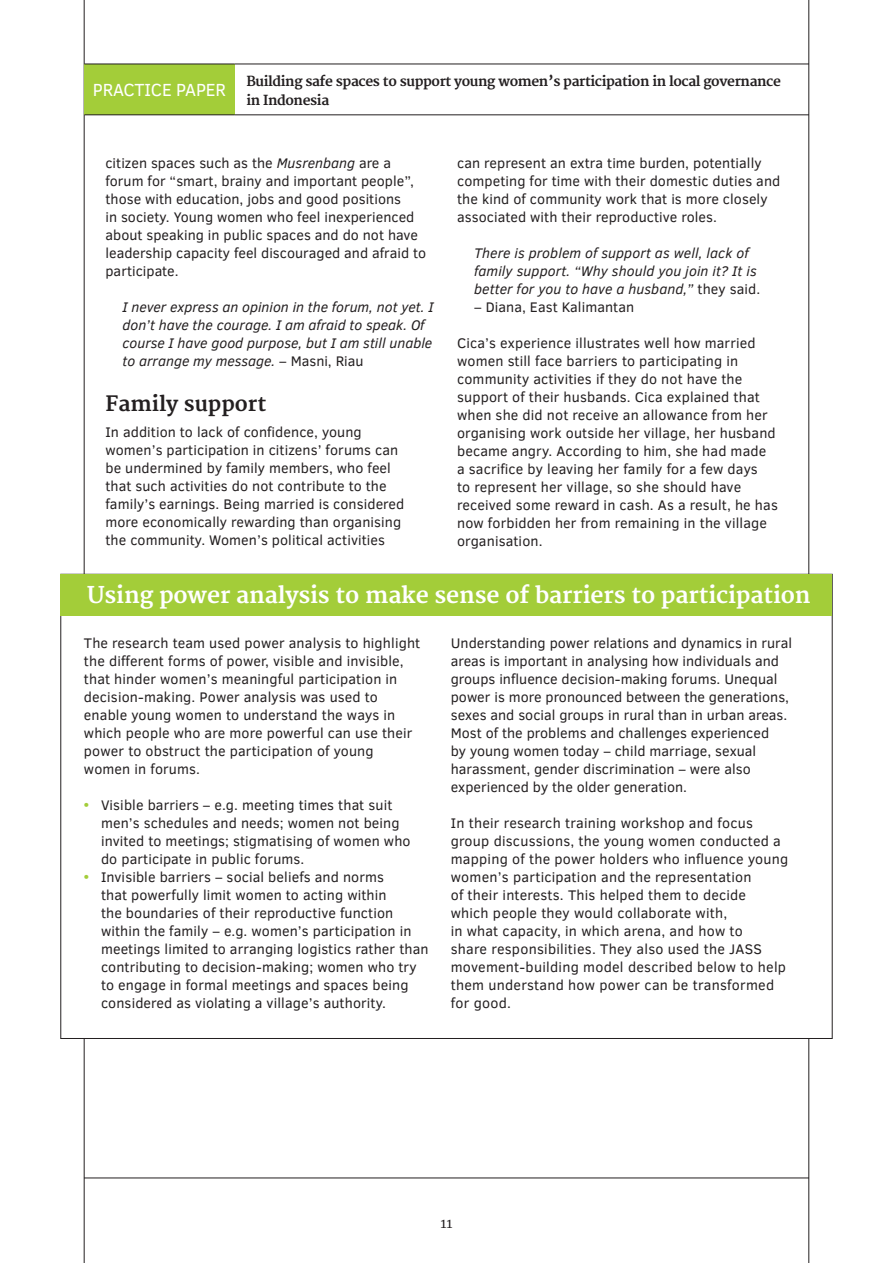
<style>
.page{position:relative;width:893px;height:1263px;background:#fff}
.page>*{position:absolute;margin:0;border:0;box-sizing:border-box;transform-origin:0 0}
.t1{font:700 22.5px "Merriweather";letter-spacing:-.005em;color:#fff}
.t2{font:700 20.7px "Merriweather";color:#231f20}
.t3{font:18px "Clear Sans";letter-spacing:-.01em;color:#fff}
.t4{font:14.25px/18px "Clear Sans";letter-spacing:.01em;color:#231f20}
.t5{font:italic 14.25px/18px "Clear Sans";color:#231f20}
.t6{font:700 13.5px/18.8px "Merriweather";letter-spacing:-.03em;color:#231f20}
.t7{font:13.5px "Merriweather";color:#231f20}
.s1{font-style:italic}
.s2{font-style:normal}
.s3{font-weight:700;color:#a3cd39}
</style>
<div class="page">
<hr style="left:84px;top:0;width:1px;height:1263px;background:#231f20">
<hr style="left:808px;top:0;width:1px;height:1263px;background:#231f20">
<hr style="left:84px;top:1178px;width:725px;height:1px;background:#231f20">
<div style="left:84px;top:64px;width:151px;height:51px;background:#a3cd39"></div>
<hr style="left:84px;top:64px;width:151px;height:1px;background:#231f20">
<hr style="left:235px;top:64px;width:574px;height:1px;background:#231f20">
<hr style="left:84px;top:115px;width:151px;height:1px;background:#231f20">
<hr style="left:235px;top:115px;width:574px;height:1px;background:#231f20">
<div style="left:61px;top:574px;width:771px;height:464px;background:#fff"></div>
<div style="left:61px;top:574px;width:771px;height:41px;background:#a3cd39"></div>
<p class="t3" style="left:93px;top:78px;width:135px">PRACTICE PAPER</p>
<p class="t6" style="left:246px;top:73px;width:536px">Building safe spaces to support young women’s participation in local governance in Indonesia</p>
<p class="t4" style="left:105px;top:154px;width:322px">citizen spaces such as the <span class="s1">Musrenbang</span> are a forum for “smart, brainy and important people”, those with education, jobs and good positions<br>in society. Young women who feel inexperienced about speaking in public spaces and do not have leadership capacity feel discouraged and afraid to participate.</p>
<p class="t5" style="left:122px;top:298px;width:313px">I never express an opinion in the forum, not yet. I don’t have the courage. I am afraid to speak. Of course I have good purpose, but I am still unable to arrange my message. <span class="s2">– Masni, Riau</span></p>
<h2 class="t2" style="left:105px;top:391px;width:162px">Family support</h2>
<p class="t4" style="left:105px;top:423px;width:300px">In addition to lack of confidence, young women’s participation in citizens’ forums can be undermined by family members, who feel that such activities do not contribute to the family’s earnings. Being married is considered more economically rewarding than organising the community. Women’s political activities</p>
<p class="t4" style="left:457px;top:154px;width:325px">can represent an extra time burden, potentially competing for time with their domestic duties and the kind of community work that is more closely associated with their reproductive roles.</p>
<p class="t5" style="left:474px;top:244px;width:288px">There is problem of support as well, lack of family support. “Why should you join it? It is better for you to have a husband,” <span class="s2">they said.</span></p>
<p class="t4" style="left:474px;top:298px;width:162px">– Diana, East Kalimantan</p>
<p class="t4" style="left:457px;top:334px;width:322px">Cica’s experience illustrates well how married women still face barriers to participating in community activities if they do not have the support of their husbands. Cica explained that when she did not receive an allowance from her organising work outside her village, her husband became angry. According to him, she had made<br>a sacrifice by leaving her family for a few days<br>to represent her village, so she should have received some reward in cash. As a result, he has now forbidden her from remaining in the village organisation.</p>
<h1 class="t1" style="left:87px;top:582px;width:725px">Using power analysis to make sense of barriers to participation</h1>
<p class="t4" style="left:84px;top:634px;width:338px">The research team used power analysis to highlight the different forms of power, visible and invisible, that hinder women’s meaningful participation in decision-making. Power analysis was used to enable young women to understand the ways in which people who are more powerful can use their power to obstruct the participation of young women in forums.</p>
<p class="t4" style="left:101px;top:796px;width:311px;text-indent:-17px"><span class="s3">•</span> Visible barriers – e.g. meeting times that suit men’s schedules and needs; women not being invited to meetings; stigmatising of women who do participate in public forums.</p>
<p class="t4" style="left:101px;top:868px;width:329px;text-indent:-17px"><span class="s3">•</span> Invisible barriers – social beliefs and norms<br>that powerfully limit women to acting within<br>the boundaries of their reproductive function within the family – e.g. women’s participation in meetings limited to arranging logistics rather than contributing to decision-making; women who try to engage in formal meetings and spaces being considered as violating a village’s authority.</p>
<p class="t4" style="left:451px;top:634px;width:343px">Understanding power relations and dynamics in rural areas is important in analysing how individuals and groups influence decision-making forums. Unequal power is more pronounced between the generations, sexes and social groups in rural than in urban areas.<br>Most of the problems and challenges experienced<br>by young women today – child marriage, sexual harassment, gender discrimination – were also experienced by the older generation.</p>
<p class="t4" style="left:451px;top:814px;width:339px">In their research training workshop and focus group discussions, the young women conducted a mapping of the power holders who influence young women’s participation and the representation<br>of their interests. This helped them to decide<br>which people they would collaborate with,<br>in what capacity, in which arena, and how to<br>share responsibilities. They also used the JASS movement-building model described below to help them understand how power can be transformed for good.</p>
<p class="t7" style="left:440px;top:1215px;width:14px">11</p>
</div>
